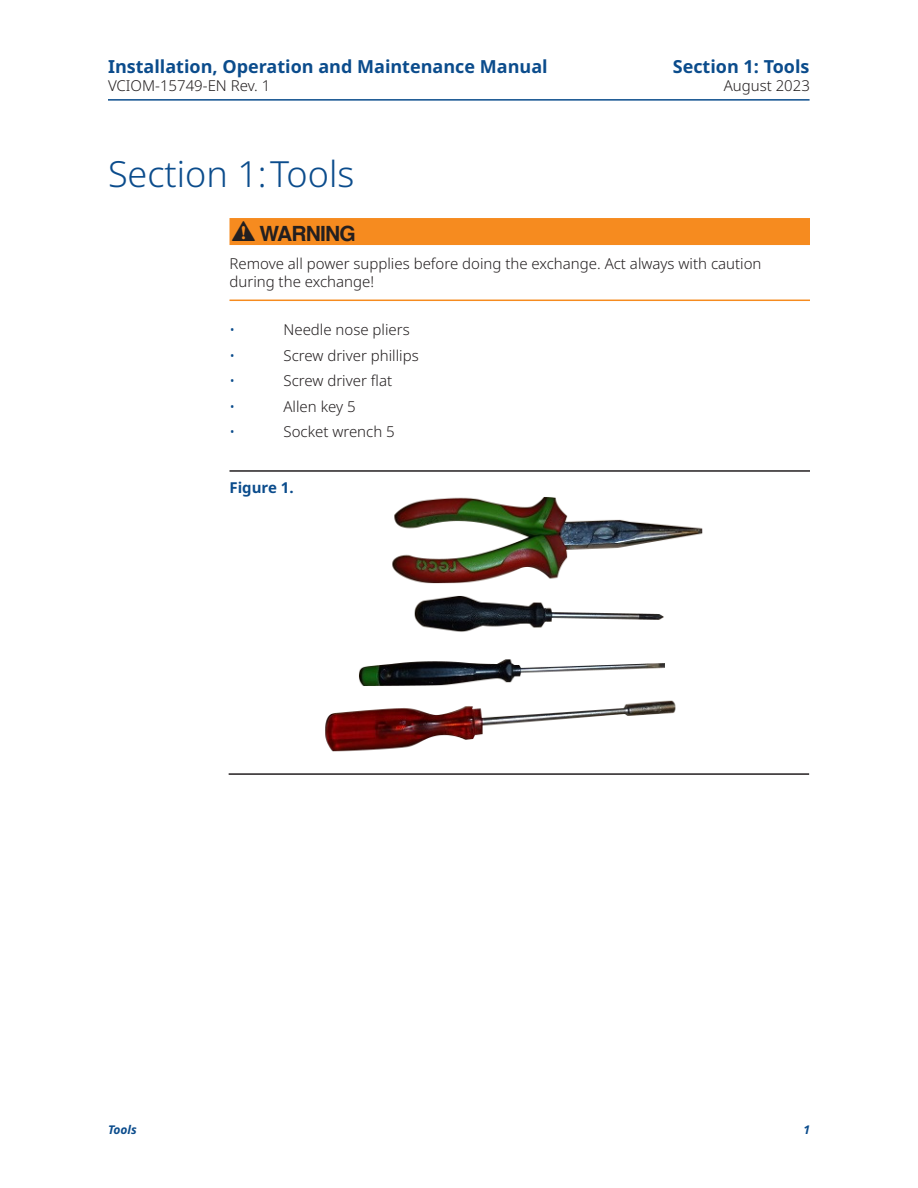
<style>
.page{position:relative;width:918px;height:1188px;background:#fff}
.page>*{position:absolute;margin:0;border:0;box-sizing:border-box;transform-origin:0 0}
.t1{font:300 36px "Noto Sans";color:#0b4c8c}
.t2{font:700 21px "Helvetica";letter-spacing:-.04em;color:#231f20}
.t3{font:700 18px "Noto Sans";color:#0b4c8c}
._06_Warning_text{font:300 15px/18px "Noto Sans";color:#231f20}
.t4{font:700 15px "Noto Sans";color:#0b4c8c}
.t5{font:300 15px "Noto Sans";color:#0b4c8c}
.t6{font:italic 700 12px "Noto Sans";color:#0b4c8c}
</style>
<div class="page">
<img style="left:325px;top:497px;width:378px;height:255px">
<hr style="left:108px;top:99px;width:702px;height:2px;background:#0b4c8c">
<div style="left:230px;top:218px;width:580px;height:27px;background:#f68b1f"></div>
<hr style="left:230px;top:300px;width:580px;height:1px;background:#f68b1f">
<hr style="left:230px;top:470px;width:580px;height:2px;background:#231f20">
<hr style="left:229px;top:773px;width:580px;height:2px;background:#231f20">
<p class="t3" style="left:108px;top:57px;width:441px">Installation, Operation and Maintenance Manual</p>
<p class="_06_Warning_text" style="left:108px;top:77px;width:164px">VCIOM-15749-EN Rev. 1</p>
<p class="t3" style="left:673px;top:57px;width:138px">Section 1: Tools</p>
<p class="_06_Warning_text" style="left:724px;top:76px;width:88px">August 2023</p>
<p class="t1" style="left:108px;top:154px;width:248px">Section 1:Tools</p>
<p class="t2" style="left:259px;top:216px;width:98px">WARNING</p>
<p class="_06_Warning_text" style="left:230px;top:255px;width:534px">Remove all power supplies before doing the exchange. Act always with caution during the exchange!</p>
<p class="t5" style="left:230px;top:321px;width:7px">•</p>
<p class="_06_Warning_text" style="left:284px;top:321px;width:128px">Needle nose pliers</p>
<p class="t5" style="left:230px;top:347px;width:7px">•</p>
<p class="_06_Warning_text" style="left:284px;top:347px;width:137px">Screw driver phillips</p>
<p class="t5" style="left:230px;top:372px;width:7px">•</p>
<p class="_06_Warning_text" style="left:284px;top:372px;width:110px">Screw driver flat</p>
<p class="t5" style="left:230px;top:398px;width:7px">•</p>
<p class="_06_Warning_text" style="left:284px;top:398px;width:74px">Allen key 5</p>
<p class="t5" style="left:230px;top:423px;width:7px">•</p>
<p class="_06_Warning_text" style="left:284px;top:423px;width:113px">Socket wrench 5</p>
<p class="t4" style="left:230px;top:479px;width:66px">Figure 1.</p>
<p class="t6" style="left:108px;top:1121px;width:30px">Tools</p>
<p class="t6" style="left:803px;top:1121px;width:8px">1</p>
</div>
